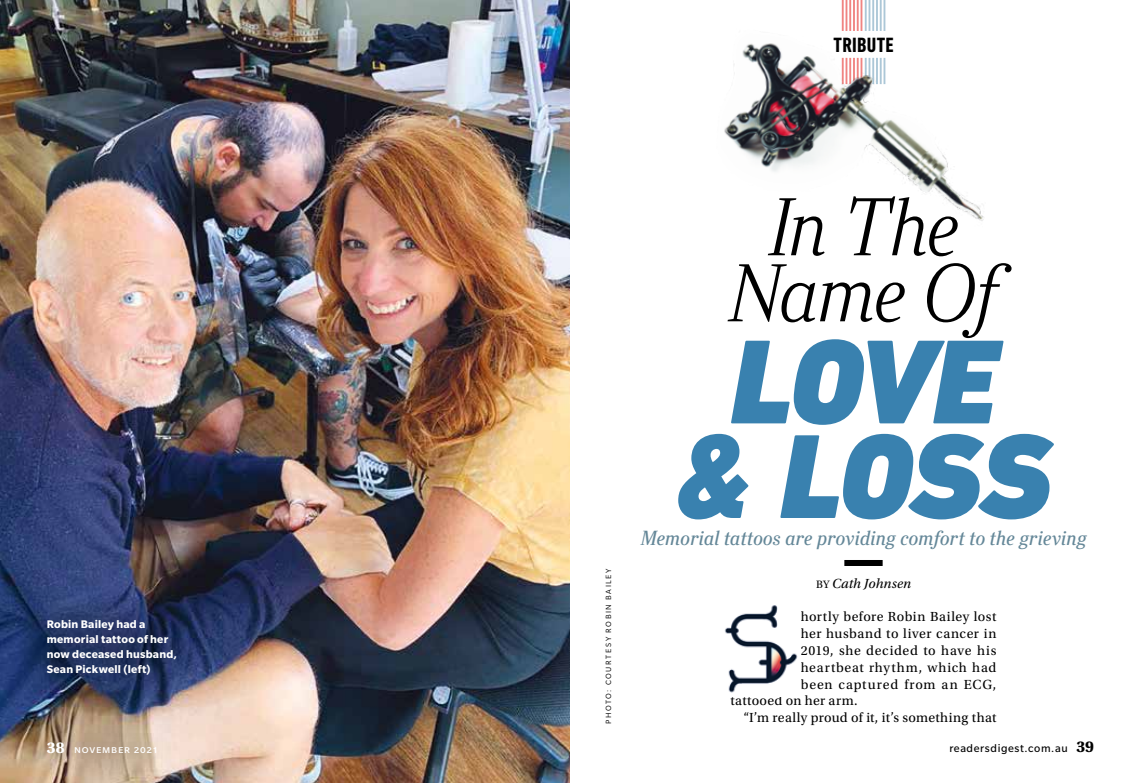
<style>
.page{position:relative;width:1140px;height:783px;background:#fff}
.page>*{position:absolute;margin:0;border:0;box-sizing:border-box;transform-origin:0 0}
.t1{font:italic 900 121.5px "DIN Next LT Pro";letter-spacing:-.03em;color:#3981af}
.t2{font:italic 300 78px/66px "Ysobel Display Pro";color:#000;text-align:center}
.t3{font:700 condensed 21px "DIN Next LT Pro";letter-spacing:.015em;color:#000}
.t4{font:italic 19.5px "Ysobel Display Pro";letter-spacing:.02em;color:#648798}
.t5{font:13.8px "Utopia Std";letter-spacing:.04em;color:#000}
.t6{font:13.8px "Utopia Std";letter-spacing:.015em;color:#000}
.t7{font:13.8px "Utopia Std";letter-spacing:.06em;color:#000}
.t8{font:13.8px "Utopia Std";letter-spacing:.02em;color:#000}
.t9{font:italic 13.8px "Utopia Std";letter-spacing:.005em;color:#000}
.t10{font:12.3px "Slate Pro";letter-spacing:.06em;color:#fff}
.t11{font:700 12px/15px "Slate Pro";letter-spacing:.02em;color:#fff}
.t12{font:12px "Slate Pro";letter-spacing:.05em;color:#000}
.t13{font:8.25px "Slate Pro";letter-spacing:.195em;color:#000}
.s1{font-style:normal;font-size:11.25px}
.s2{font-family:"Utopia Std Bold Capt";font-size:16.5px}
</style>
<div class="page">
<img style="left:0;top:0;width:570px;height:782px">
<div style="left:844px;top:560px;width:38px;height:6px;background:#000"></div>
<hr style="left:860px;top:0;width:2px;height:31px;background:#f08482">
<hr style="left:856px;top:0;width:2px;height:31px;background:#f08482">
<hr style="left:853px;top:0;width:2px;height:31px;background:#f08482">
<hr style="left:849px;top:0;width:2px;height:31px;background:#f08482">
<hr style="left:845px;top:0;width:2px;height:31px;background:#f08482">
<hr style="left:841px;top:0;width:2px;height:31px;background:#f08482">
<hr style="left:883px;top:0;width:2px;height:31px;background:#acc7d7">
<hr style="left:879px;top:0;width:2px;height:31px;background:#acc7d7">
<hr style="left:876px;top:0;width:2px;height:31px;background:#acc7d7">
<hr style="left:872px;top:0;width:2px;height:31px;background:#acc7d7">
<hr style="left:868px;top:0;width:2px;height:31px;background:#acc7d7">
<hr style="left:864px;top:0;width:2px;height:31px;background:#acc7d7">
<img style="left:724px;top:19px;width:260px;height:202px">
<img style="left:724px;top:605px;width:74px;height:88px">
<svg style="left:20px;top:593px;width:180px;height:108px;background:#273661"></svg>
<svg style="left:22px;top:715px;width:158px;height:65px;background:#bda58f"></svg>
<h3 class="t3" style="left:833px;top:33px;width:62px">TRIBUTE</h3>
<h2 class="t2" style="left:728px;top:194px;width:271px">In The<br>Name Of</h2>
<h1 class="t1" style="left:730px;top:309px;width:268px">LOVE</h1>
<h1 class="t1" style="left:675px;top:404px;width:379px">&amp; LOSS</h1>
<p class="t11" style="left:47px;top:616px;width:132px">Robin Bailey had a memorial tattoo of her now deceased husband,<br>Sean Pickwell (left)</p>
<p class="t13" style="left:604px;top:724px;width:157px;rotate:-90deg">PHOTO: COURTESY ROBIN BAILEY</p>
<h3 class="t4" style="left:641px;top:526px;width:447px">Memorial tattoos are providing comfort to the grieving</h3>
<p class="t9" style="left:816px;top:575px;width:97px"><span class="s1">BY</span> Cath Johnsen</p>
<p class="t5" style="left:800px;top:609px;width:197px">hortly before Robin Bailey lost</p>
<p class="t5" style="left:800px;top:625px;width:197px">her husband to liver cancer in</p>
<p class="t5" style="left:800px;top:642px;width:197px">2019, she decided to have his</p>
<p class="t5" style="left:800px;top:659px;width:197px">heartbeat rhythm, which had</p>
<p class="t7" style="left:800px;top:676px;width:197px">been captured from an ECG,</p>
<p class="t8" style="left:730px;top:693px;width:129px">tattooed on her arm.</p>
<p class="t6" style="left:743px;top:710px;width:254px">“I’m really proud of it, it’s something that</p>
<p class="t10" style="left:47px;top:742px;width:113px"><span class="s2">38</span> November 2021</p>
<p class="t12" style="left:949px;top:741px;width:146px">readersdigest.com.au <span class="s2">39</span></p>
</div>
